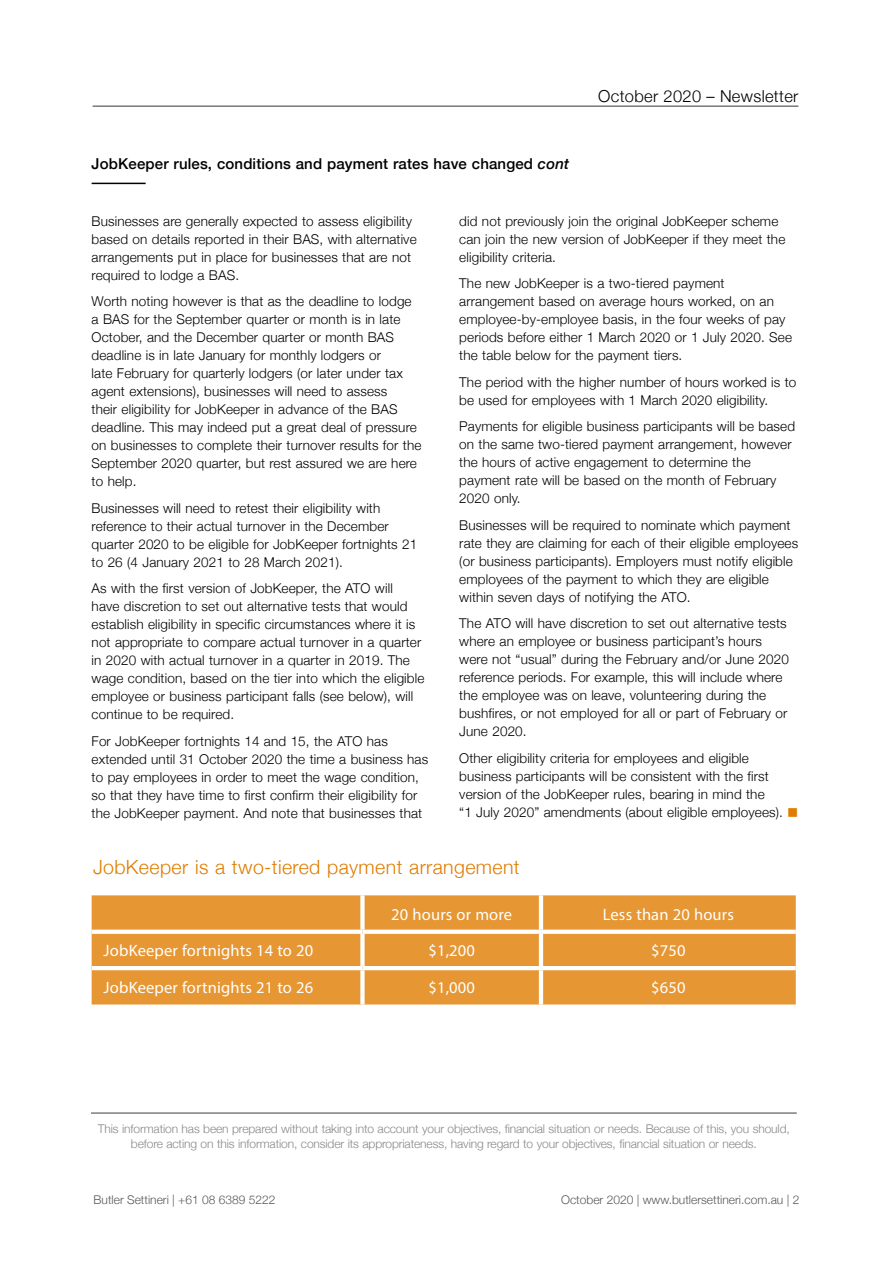
<style>
.page{position:relative;width:893px;height:1263px;background:#fff}
.page>*{position:absolute;margin:0;border:0;box-sizing:border-box;transform-origin:0 0}
.t1{font:300 19.5px "Helvetica Neue";letter-spacing:.02em;color:#e07c00}
.t2{font:16.5px "Myriad Pro";letter-spacing:.01em;color:#fff}
.t3{font:300 16.5px "Helvetica Neue";letter-spacing:.02em;color:#000}
.t4{font:500 15px "Helvetica Neue";letter-spacing:.01em;color:#000}
.t5{font:300 13.5px/18px "Helvetica Neue";letter-spacing:.01em;color:#000}
.t6{font:300 12px/15px "Helvetica Neue";letter-spacing:-.01em;color:#87888a;text-align:center}
.t7{font:300 12px "Helvetica Neue";color:#58585a}
.s1{font-style:italic}
.s2{color:#e07c00}
</style>
<div class="page">
<hr style="left:93px;top:106px;width:705px;height:1px;background:#000">
<hr style="left:92px;top:183px;width:54px;height:1px;background:#000">
<div style="left:92px;top:895px;width:704px;height:109px;background:#e69633"></div>
<div style="left:360px;top:895px;width:5px;height:35px;background:#fff"></div>
<hr style="left:539px;top:895px;width:4px;height:35px;background:#fff">
<svg style="left:92px;top:930px;width:270px;height:4px"></svg>
<svg style="left:362px;top:930px;width:179px;height:4px"></svg>
<div style="left:360px;top:934px;width:5px;height:32px;background:#fff"></div>
<svg style="left:541px;top:930px;width:255px;height:4px"></svg>
<hr style="left:539px;top:934px;width:4px;height:32px;background:#fff">
<hr style="left:92px;top:966px;width:270px;height:4px;background:#fff">
<hr style="left:362px;top:966px;width:179px;height:4px;background:#fff">
<div style="left:360px;top:970px;width:5px;height:34px;background:#fff"></div>
<hr style="left:541px;top:966px;width:255px;height:4px;background:#fff">
<hr style="left:539px;top:970px;width:4px;height:34px;background:#fff">
<hr style="left:91px;top:1112px;width:706px;height:2px;background:#000">
<p class="t4" style="left:92px;top:152px;width:479px">JobKeeper rules, conditions and payment rates have changed <span class="s1">cont</span></p>
<p class="t3" style="left:598px;top:83px;width:202px">October 2020 – Newsletter</p>
<p class="t5" style="left:92px;top:211px;width:327px">Businesses are generally expected to assess eligibility based on details reported in their BAS, with alternative arrangements put in place for businesses that are not required to lodge a BAS.</p>
<p class="t5" style="left:92px;top:291px;width:331px">Worth noting however is that as the deadline to lodge a BAS for the September quarter or month is in late October, and the December quarter or month BAS deadline is in late January for monthly lodgers or<br>late February for quarterly lodgers (or later under tax agent extensions), businesses will need to assess<br>their eligibility for JobKeeper in advance of the BAS deadline. This may indeed put a great deal of pressure on businesses to complete their turnover results for the September 2020 quarter, but rest assured we are here to help.</p>
<p class="t5" style="left:92px;top:498px;width:327px">Businesses will need to retest their eligibility with reference to their actual turnover in the December quarter 2020 to be eligible for JobKeeper fortnights 21 to 26 (4 January 2021 to 28 March 2021).</p>
<p class="t5" style="left:92px;top:578px;width:334px">As with the first version of JobKeeper, the ATO will<br>have discretion to set out alternative tests that would establish eligibility in specific circumstances where it is not appropriate to compare actual turnover in a quarter in 2020 with actual turnover in a quarter in 2019. The wage condition, based on the tier into which the eligible employee or business participant falls (see below), will continue to be required.</p>
<p class="t5" style="left:92px;top:731px;width:338px">For JobKeeper fortnights 14 and 15, the ATO has extended until 31 October 2020 the time a business has to pay employees in order to meet the wage condition, so that they have time to first confirm their eligibility for the JobKeeper payment. And note that businesses that</p>
<p class="t5" style="left:459px;top:211px;width:328px">did not previously join the original JobKeeper scheme can join the new version of JobKeeper if they meet the eligibility criteria.</p>
<p class="t5" style="left:459px;top:273px;width:334px">The new JobKeeper is a two-tiered payment arrangement based on average hours worked, on an employee-by-employee basis, in the four weeks of pay periods before either 1 March 2020 or 1 July 2020. See the table below for the payment tiers.</p>
<p class="t5" style="left:459px;top:372px;width:339px">The period with the higher number of hours worked is to be used for employees with 1 March 2020 eligibility.</p>
<p class="t5" style="left:459px;top:416px;width:337px">Payments for eligible business participants will be based on the same two-tiered payment arrangement, however the hours of active engagement to determine the payment rate will be based on the month of February 2020 only.</p>
<p class="t5" style="left:459px;top:515px;width:340px">Businesses will be required to nominate which payment rate they are claiming for each of their eligible employees (or business participants). Employers must notify eligible employees of the payment to which they are eligible within seven days of notifying the ATO.</p>
<p class="t5" style="left:459px;top:613px;width:331px">The ATO will have discretion to set out alternative tests where an employee or business participant’s hours were not “usual” during the February and/or June 2020 reference periods. For example, this will include where the employee was on leave, volunteering during the bushfires, or not employed for all or part of February or June 2020.</p>
<p class="t5" style="left:459px;top:748px;width:341px">Other eligibility criteria for employees and eligible business participants will be consistent with the first version of the JobKeeper rules, bearing in mind the<br>“1 July 2020” amendments (about eligible employees). <span class="s2">■</span></p>
<h1 class="t1" style="left:93px;top:851px;width:428px">JobKeeper is a two-tiered payment arrangement</h1>
<p class="t2" style="left:391px;top:904px;width:122px">20 hours or more</p>
<p class="t2" style="left:603px;top:904px;width:133px">Less than 20 hours</p>
<p class="t2" style="left:104px;top:940px;width:211px">JobKeeper fortnights 14 to 20</p>
<p class="t2" style="left:428px;top:940px;width:48px">$1,200</p>
<p class="t2" style="left:651px;top:940px;width:36px">$750</p>
<p class="t2" style="left:104px;top:977px;width:211px">JobKeeper fortnights 21 to 26</p>
<p class="t2" style="left:428px;top:977px;width:48px">$1,000</p>
<p class="t2" style="left:651px;top:977px;width:36px">$650</p>
<p class="t6" style="left:98px;top:1120px;width:693px">This information has been prepared without taking into account your objectives, financial situation or needs. Because of this, you should, before acting on this information, consider its appropriateness, having regard to your objectives, financial situation or needs.</p>
<p class="t7" style="left:94px;top:1190px;width:183px">Butler Settineri | +61 08 6389 5222</p>
<p class="t7" style="left:561px;top:1190px;width:240px">October 2020 | www.butlersettineri.com.au | 2</p>
</div>
